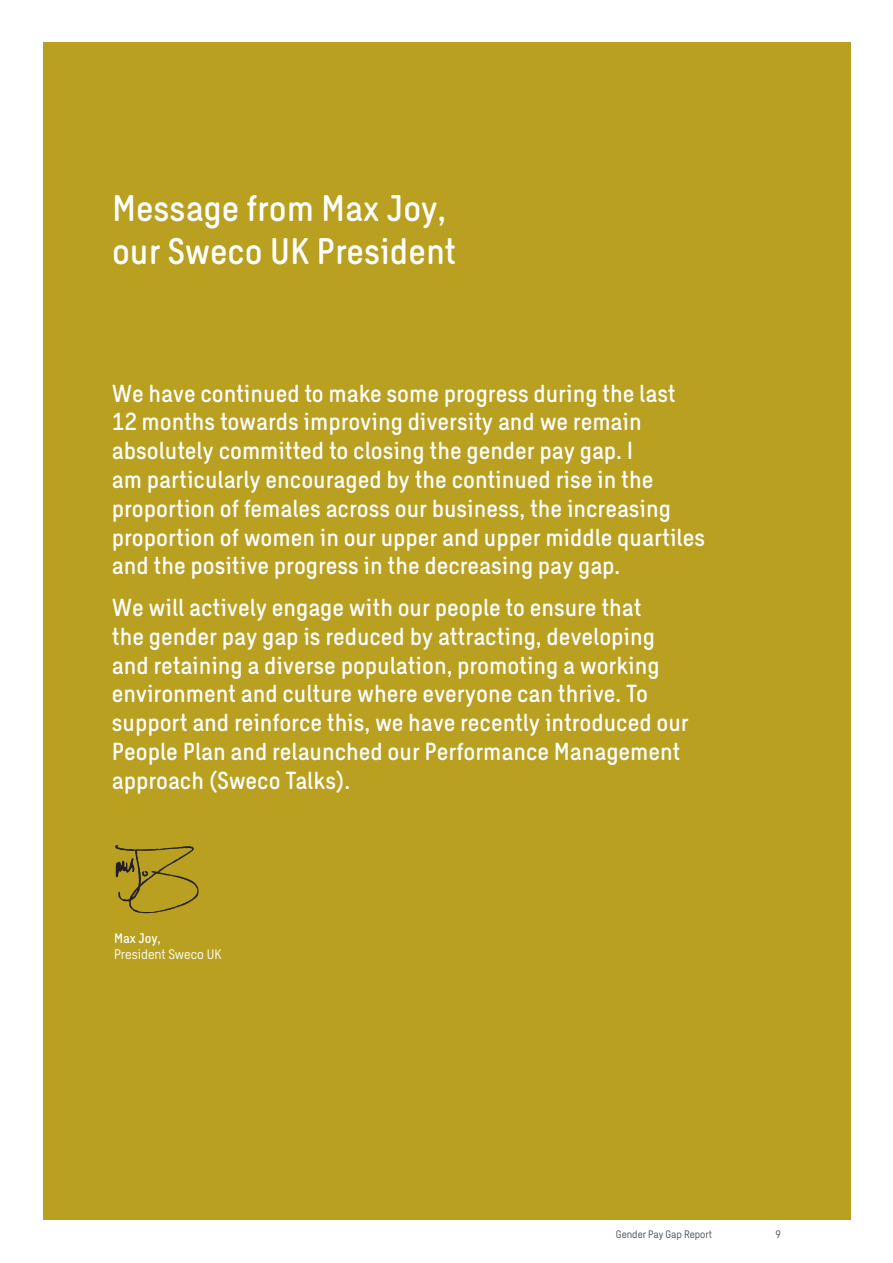
<style>
.page{position:relative;width:893px;height:1263px;background:#fff}
.page>*{position:absolute;margin:0;border:0;box-sizing:border-box;transform-origin:0 0}
.Heading_Intro_24_28{font:500 36px/42px "Sweco Sans";color:#fff}
.Heading_Intro_24_28-2{font:500 24px/28.8px "Sweco Sans";color:#fff}
.Body_text_9_10_8{font:13.5px "Sweco Sans";color:#fff}
.Body_text_9_10_8-2{font:500 13.5px "Sweco Sans";color:#fff}
.Pagina_text_7_9{font:10.5px "Sweco Sans";color:#434d57}
.Pagina_7_9{font:10.5px "Sweco Sans";color:#434d57}
</style>
<div class="page">
<div style="left:43px;top:43px;width:808px;height:1177px;background:#b9a021"></div>
<img style="left:115px;top:845px;width:84px;height:68px">
<p class="Heading_Intro_24_28" style="left:112px;top:188px;width:346px">Message from Max Joy, our Sweco UK President</p>
<p class="Heading_Intro_24_28-2" style="left:112px;top:379px;width:595px">We have continued to make some progress during the last 12 months towards improving diversity and we remain absolutely committed to closing the gender pay gap. I<br>am particularly encouraged by the continued rise in the proportion of females across our business, the increasing proportion of women in our upper and upper middle quartiles and the positive progress in the decreasing pay gap.</p>
<p class="Heading_Intro_24_28-2" style="left:112px;top:593px;width:578px">We will actively engage with our people to ensure that<br>the gender pay gap is reduced by attracting, developing and retaining a diverse population, promoting a working environment and culture where everyone can thrive. To support and reinforce this, we have recently introduced our People Plan and relaunched our Performance Management approach (Sweco Talks).</p>
<p class="Body_text_9_10_8-2" style="left:114px;top:930px;width:48px">Max Joy,</p>
<p class="Body_text_9_10_8" style="left:114px;top:947px;width:109px">President Sweco UK</p>
<p class="Pagina_text_7_9" style="left:616px;top:1228px;width:98px">Gender Pay Gap Report</p>
<p class="Pagina_7_9" style="left:776px;top:1228px;width:7px">9</p>
</div>
